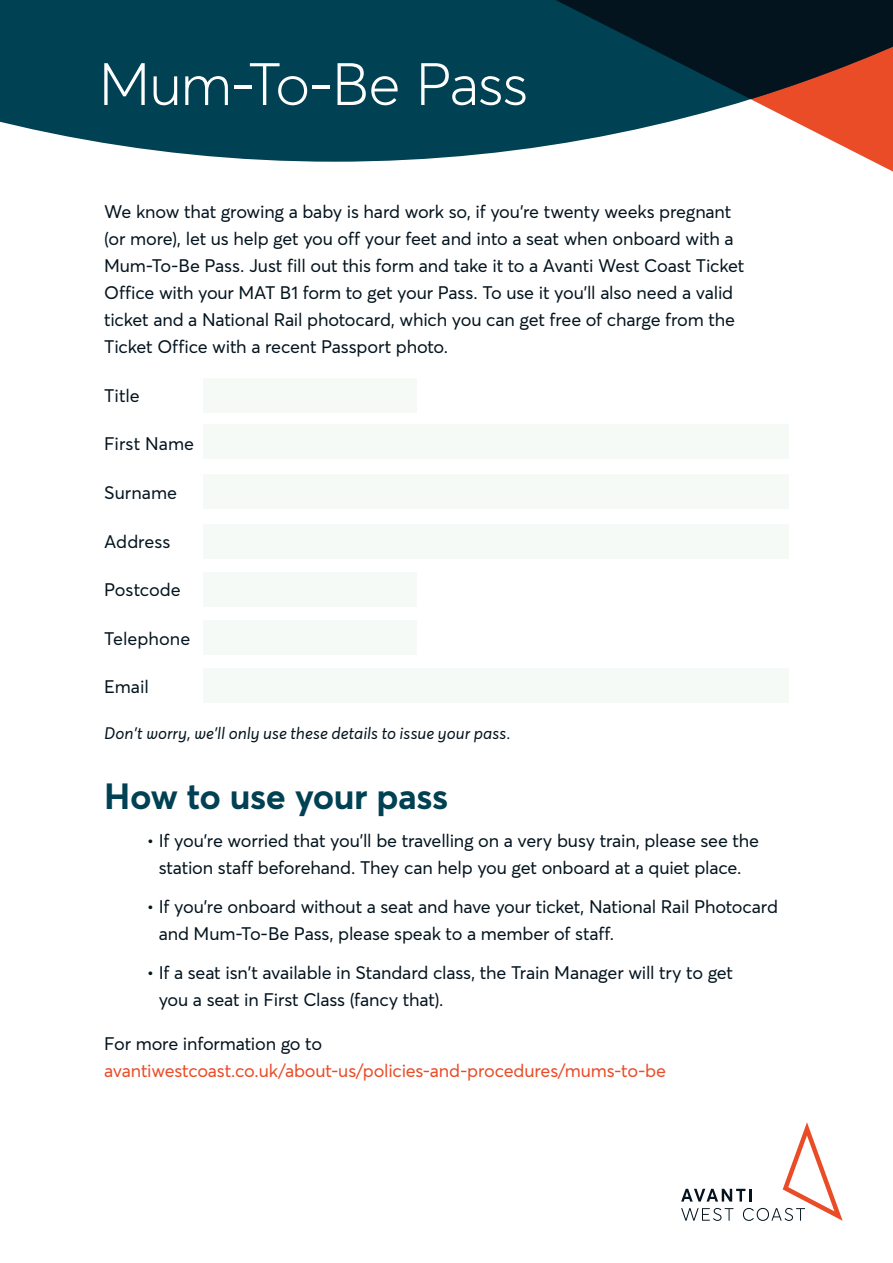
<style>
.page{position:relative;width:893px;height:1263px;background:#fff}
.page>*{position:absolute;margin:0;border:0;box-sizing:border-box;transform-origin:0 0}
.t1{font:300 58.95px "Averta";letter-spacing:-.02em;color:#fff}
.t2{font:700 36px "Averta";letter-spacing:-.01em;color:#004153}
.t3{font:18px/27px "Averta";letter-spacing:-.01em;color:#04141e}
.t4{font:18px "Averta";letter-spacing:-.01em;color:#e94c26}
.t5{font:italic 16.5px "Averta";color:#04141e}
</style>
<div class="page">
<svg style="left:0;top:0;width:893px;height:162px;fill:#004153"></svg>
<svg style="left:110px;top:0;width:783px;height:99px;background:#0b3543"></svg>
<svg style="left:681px;top:1122px;width:162px;height:99px"></svg>
<div style="left:203px;top:378px;width:214px;height:34px;background:#f5faf6"></div>
<div style="left:203px;top:424px;width:586px;height:34px;background:#f5faf6"></div>
<div style="left:203px;top:475px;width:586px;height:34px;background:#f5faf6"></div>
<div style="left:203px;top:525px;width:586px;height:34px;background:#f5faf6"></div>
<div style="left:203px;top:573px;width:214px;height:34px;background:#f5faf6"></div>
<div style="left:203px;top:620px;width:214px;height:34px;background:#f5faf6"></div>
<div style="left:203px;top:669px;width:586px;height:34px;background:#f5faf6"></div>
<h1 class="t1" style="left:99px;top:48px;width:431px">Mum-To-Be Pass</h1>
<p class="t3" style="left:104px;top:198px;width:642px">We know that growing a baby is hard work so, if you’re twenty weeks pregnant (or more), let us help get you off your feet and into a seat when onboard with a Mum-To-Be Pass. Just fill out this form and take it to a Avanti West Coast Ticket Office with your MAT B1 form to get your Pass. To use it you’ll also need a valid ticket and a National Rail photocard, which you can get free of charge from the Ticket Office with a recent Passport photo.</p>
<p class="t3" style="left:104px;top:382px;width:37px">Title</p>
<p class="t3" style="left:104px;top:430px;width:92px">First Name</p>
<p class="t3" style="left:104px;top:479px;width:74px">Surname</p>
<p class="t3" style="left:104px;top:527px;width:68px">Address</p>
<p class="t3" style="left:104px;top:576px;width:78px">Postcode</p>
<p class="t3" style="left:104px;top:625px;width:88px">Telephone</p>
<p class="t3" style="left:104px;top:673px;width:46px">Email</p>
<p class="t5" style="left:104px;top:722px;width:408px">Don’t worry, we’ll only use these details to issue your pass.</p>
<h2 class="t2" style="left:104px;top:773px;width:346px">How to use your pass</h2>
<p class="t3" style="left:147px;top:827px;width:614px;text-align:center">• If you’re worried that you’ll be travelling on a very busy train, please see the station staff beforehand. They can help you get onboard at a quiet place.</p>
<p class="t3" style="left:159px;top:893px;width:621px;text-indent:-12px">• If you’re onboard without a seat and have your ticket, National Rail Photocard and Mum-To-Be Pass, please speak to a member of staff.</p>
<p class="t3" style="left:159px;top:959px;width:576px;text-indent:-12px">• If a seat isn’t available in Standard class, the Train Manager will try to get you a seat in First Class (fancy that).</p>
<p class="t3" style="left:104px;top:1030px;width:219px">For more information go to</p>
<p class="t4" style="left:104px;top:1060px;width:563px">avantiwestcoast.co.uk/about-us/policies-and-procedures/mums-to-be</p>
</div>
